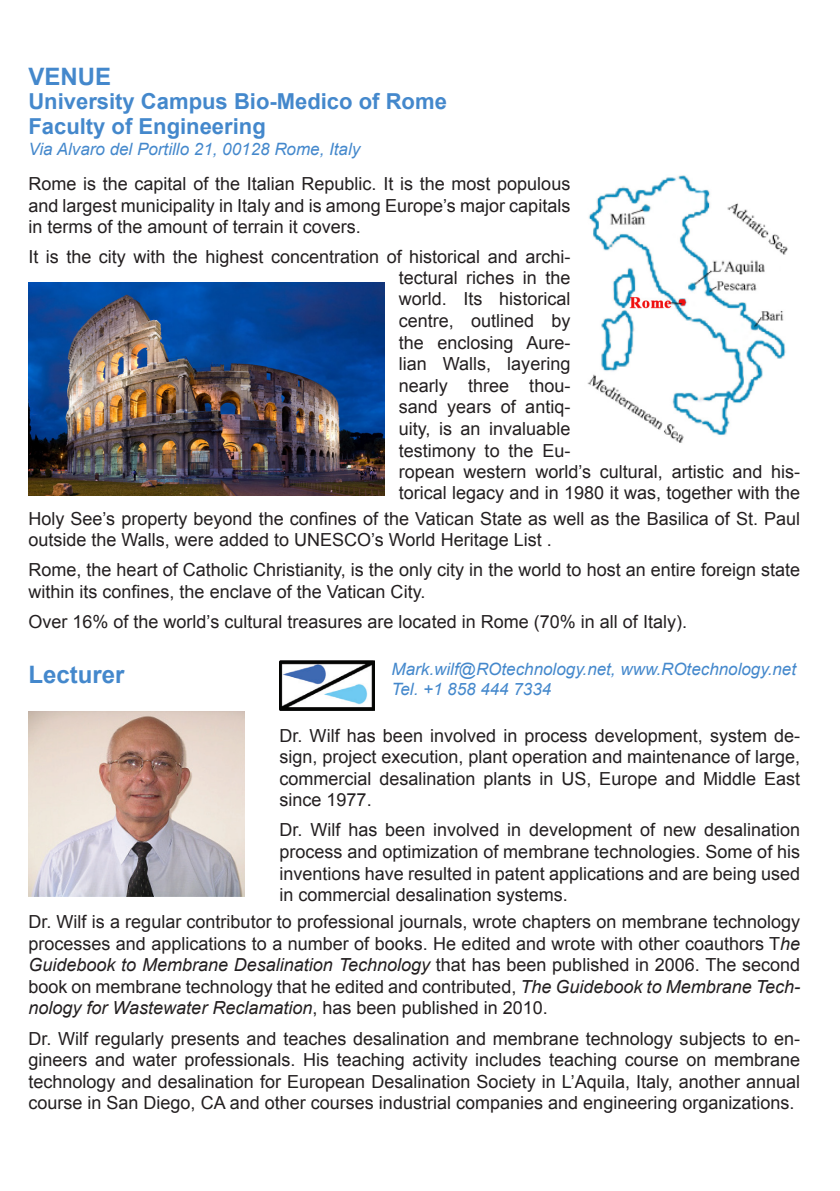
<style>
.page{position:relative;width:840px;height:1191px;background:#fff}
.page>*{position:absolute;margin:0;border:0;box-sizing:border-box;transform-origin:0 0}
.Section_title{font:700 24px "Arial";color:#48c}
.Section_title-2{font:700 22px "Arial";color:#48c}
.Body_Text{font:18px/21.6px "Arial";color:#231f20;text-align:justify}
.Body_text{font:italic 17px "Arial";color:#48c}
.s1{font-style:italic}
</style>
<div class="page">
<img style="left:28px;top:712px;width:216px;height:184px">
<img style="left:28px;top:283px;width:356px;height:212px">
<img style="left:279px;top:660px;width:95px;height:50px">
<img style="left:587px;top:175px;width:200px;height:268px">
<p class="Section_title" style="left:28px;top:61px;width:84px">VENUE</p>
<p class="Section_title-2" style="left:28px;top:87px;width:420px">University Campus Bio-Medico of Rome</p>
<p class="Section_title-2" style="left:28px;top:111px;width:239px">Faculty of Engineering</p>
<p class="Body_text" style="left:28px;top:138px;width:333px">Via Alvaro del Portillo 21, 00128 Rome, Italy</p>
<p class="Body_Text" style="left:28px;top:173px;width:543px">Rome is the capital of the Italian Republic. It is the most populous and largest municipality in Italy and is among Europe’s major capitals in terms of the amount of terrain it covers.</p>
<p class="Body_Text" style="left:398px;top:246px;width:403px;text-align:left;text-indent:-370px">It is the city with the highest concentration of historical and archi-<br>tectural riches in the<br>world. Its historical<br>centre, outlined by<br>the enclosing Aure-<br>lian Walls, layering<br>nearly three thou-<br>sand years of antiq-<br>uity, is an invaluable<br>testimony to the Eu-<br>ropean western world’s cultural, artistic and his&shy;torical legacy and in 1980 it was, together with the</p>
<p class="Body_Text" style="left:28px;top:507px;width:772px">Holy See’s property beyond the confines of the Vatican State as well as the Basilica of St. Paul outside the Walls, were added to UNESCO’s World Heritage List .</p>
<p class="Body_Text" style="left:28px;top:559px;width:772px">Rome, the heart of Catholic Christianity, is the only city in the world to host an entire foreign state within its confines, the enclave of the Vatican City.</p>
<p class="Body_Text" style="left:28px;top:611px;width:659px">Over 16% of the world’s cultural treasures are located in Rome (70% in all of Italy).</p>
<p class="Section_title" style="left:28px;top:658px;width:98px">Lecturer</p>
<p class="Body_text" style="left:391px;top:657px;width:406px">Mark.wilf@ROtechnology.net, www.ROtechnology.net</p>
<p class="Body_text" style="left:391px;top:678px;width:161px">Tel. +1 858 444 7334</p>
<p class="Body_Text" style="left:279px;top:724px;width:522px">Dr. Wilf has been involved in process development, system de&shy;sign, project execution, plant operation and maintenance of large, commercial desalination plants in US, Europe and Middle East since 1977.</p>
<p class="Body_Text" style="left:279px;top:819px;width:522px">Dr. Wilf has been involved in development of new desalination process and optimization of membrane technologies. Some of his inventions have resulted in patent applications and are being used in commercial desalination systems.</p>
<p class="Body_Text" style="left:28px;top:911px;width:773px">Dr. Wilf is a regular contributor to professional journals, wrote chapters on membrane technology processes and applications to a number of books. He edited and wrote with other coauthors T<span class="s1">he Guidebook to Membrane Desalination Technology</span> that has been published in 2006. The second book on membrane technology that he edited and contributed, <span class="s1">The Guidebook to Membrane Tech&shy;nology for Wastewater Reclamation</span>, has been published in 2010.</p>
<p class="Body_Text" style="left:28px;top:1027px;width:772px">Dr. Wilf regularly presents and teaches desalination and membrane technology subjects to en&shy;gineers and water professionals. His teaching activity includes teaching course on membrane technology and desalination for European Desalination Society in L’Aquila, Italy, another annual course in San Diego, CA and other courses industrial companies and engineering organizations.</p>
</div>
